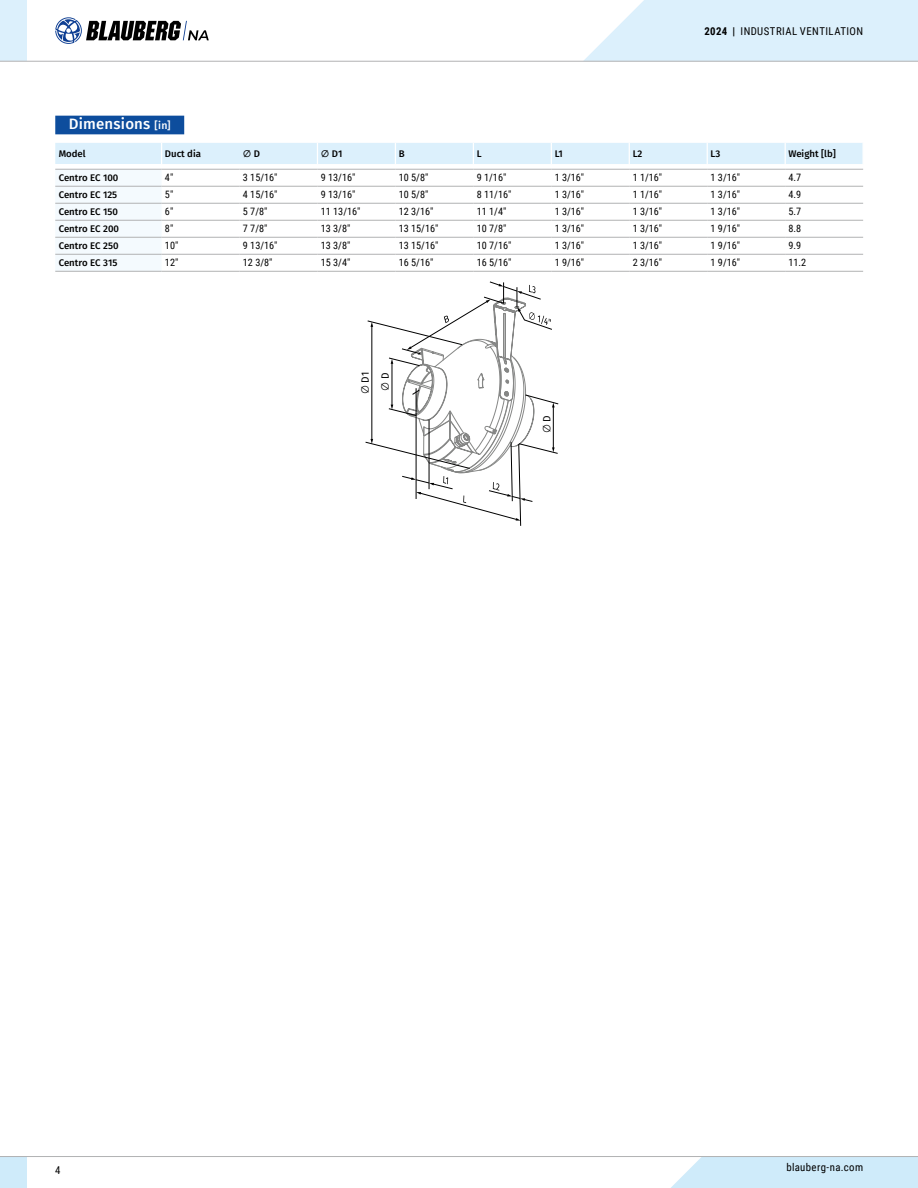
<style>
.page{position:relative;width:918px;height:1188px;background:#fff}
.page>*{position:absolute;margin:0;border:0;box-sizing:border-box;transform-origin:0 0}
.t1{font:500 15px "Fira Sans";letter-spacing:.015em;color:#fff}
.t2{font:10.8px "Roboto Condensed";letter-spacing:.035em;color:#000}
.t3{font:10.5px "Fira Sans";color:#000;scale:.95 1}
.t4{font:10.2px "Roboto Condensed";color:#000}
.t5{font:500 9.6px "Fira Sans";color:#000}
.s1{font-weight:700}
.s2{font-size:10.5px}
</style>
<div class="page">
<div style="left:55px;top:116px;width:129px;height:18px;background:#0d4d9d"></div>
<hr style="left:162px;top:271px;width:78px;height:1px;background:#b1b2b3">
<hr style="left:55px;top:271px;width:107px;height:1px;background:#b1b2b3">
<svg style="left:55px;top:143px;width:808px;height:128px"></svg>
<hr style="left:240px;top:186px;width:77px;height:1px;background:#b1b2b3">
<hr style="left:317px;top:186px;width:78px;height:1px;background:#b1b2b3">
<hr style="left:395px;top:186px;width:78px;height:1px;background:#b1b2b3">
<hr style="left:240px;top:203px;width:77px;height:1px;background:#b1b2b3">
<hr style="left:240px;top:220px;width:77px;height:1px;background:#b1b2b3">
<hr style="left:240px;top:237px;width:77px;height:1px;background:#b1b2b3">
<hr style="left:317px;top:203px;width:78px;height:1px;background:#b1b2b3">
<hr style="left:395px;top:203px;width:78px;height:1px;background:#b1b2b3">
<hr style="left:317px;top:220px;width:78px;height:1px;background:#b1b2b3">
<hr style="left:317px;top:237px;width:78px;height:1px;background:#b1b2b3">
<hr style="left:473px;top:186px;width:78px;height:1px;background:#b1b2b3">
<hr style="left:473px;top:203px;width:78px;height:1px;background:#b1b2b3">
<hr style="left:395px;top:220px;width:78px;height:1px;background:#b1b2b3">
<hr style="left:395px;top:237px;width:78px;height:1px;background:#b1b2b3">
<hr style="left:551px;top:186px;width:78px;height:1px;background:#b1b2b3">
<hr style="left:551px;top:203px;width:78px;height:1px;background:#b1b2b3">
<hr style="left:473px;top:220px;width:78px;height:1px;background:#b1b2b3">
<hr style="left:473px;top:237px;width:78px;height:1px;background:#b1b2b3">
<hr style="left:629px;top:186px;width:78px;height:1px;background:#b1b2b3">
<hr style="left:629px;top:203px;width:78px;height:1px;background:#b1b2b3">
<hr style="left:551px;top:220px;width:78px;height:1px;background:#b1b2b3">
<hr style="left:551px;top:237px;width:78px;height:1px;background:#b1b2b3">
<hr style="left:707px;top:186px;width:78px;height:1px;background:#b1b2b3">
<hr style="left:707px;top:203px;width:78px;height:1px;background:#b1b2b3">
<hr style="left:629px;top:220px;width:78px;height:1px;background:#b1b2b3">
<hr style="left:629px;top:237px;width:78px;height:1px;background:#b1b2b3">
<hr style="left:785px;top:186px;width:78px;height:1px;background:#b1b2b3">
<hr style="left:785px;top:203px;width:78px;height:1px;background:#b1b2b3">
<hr style="left:707px;top:220px;width:78px;height:1px;background:#b1b2b3">
<hr style="left:707px;top:237px;width:78px;height:1px;background:#b1b2b3">
<hr style="left:785px;top:220px;width:78px;height:1px;background:#b1b2b3">
<hr style="left:785px;top:237px;width:78px;height:1px;background:#b1b2b3">
<hr style="left:240px;top:254px;width:77px;height:1px;background:#b1b2b3">
<hr style="left:317px;top:254px;width:78px;height:1px;background:#b1b2b3">
<hr style="left:395px;top:254px;width:78px;height:1px;background:#b1b2b3">
<hr style="left:473px;top:254px;width:78px;height:1px;background:#b1b2b3">
<hr style="left:551px;top:254px;width:78px;height:1px;background:#b1b2b3">
<hr style="left:629px;top:254px;width:78px;height:1px;background:#b1b2b3">
<hr style="left:707px;top:254px;width:78px;height:1px;background:#b1b2b3">
<hr style="left:785px;top:254px;width:78px;height:1px;background:#b1b2b3">
<hr style="left:240px;top:271px;width:77px;height:1px;background:#b1b2b3">
<hr style="left:317px;top:271px;width:78px;height:1px;background:#b1b2b3">
<hr style="left:395px;top:271px;width:78px;height:1px;background:#b1b2b3">
<hr style="left:473px;top:271px;width:78px;height:1px;background:#b1b2b3">
<hr style="left:551px;top:271px;width:78px;height:1px;background:#b1b2b3">
<hr style="left:629px;top:271px;width:78px;height:1px;background:#b1b2b3">
<hr style="left:707px;top:271px;width:78px;height:1px;background:#b1b2b3">
<hr style="left:785px;top:271px;width:78px;height:1px;background:#b1b2b3">
<svg style="left:365px;top:281px;width:194px;height:245px"></svg>
<div style="left:671px;top:1157px;width:247px;height:31px;background:#cfebfa"></div>
<div style="left:0;top:1157px;width:27px;height:31px;background:#cfebfa"></div>
<hr style="left:0;top:1156px;width:918px;height:1px;background:#b1b2b3">
<div style="left:0;top:0;width:27px;height:61px;background:#dcf0fc"></div>
<hr style="left:0;top:61px;width:918px;height:1px;background:#b1b2b3">
<svg style="left:583px;top:0;width:335px;height:62px;background:#def0fb"></svg>
<svg style="left:55px;top:17px;width:154px;height:27px"></svg>
<p class="t2" style="left:705px;top:23px;width:160px"><span class="s1">2024 |</span> INDUSTRIAL VENTILATION</p>
<h1 class="t1" style="left:69px;top:114px;width:103px">Dimensions <span class="s2">[in]</span></h1>
<p class="t5" style="left:59px;top:147px;width:28px">Model</p>
<p class="t5" style="left:165px;top:147px;width:38px">Duct dia</p>
<p class="t5" style="left:243px;top:147px;width:19px">∅ D</p>
<p class="t5" style="left:321px;top:147px;width:23px">∅ D1</p>
<p class="t5" style="left:399px;top:147px;width:7px">B</p>
<p class="t5" style="left:477px;top:147px;width:6px">L</p>
<p class="t5" style="left:555px;top:147px;width:10px">L1</p>
<p class="t5" style="left:633px;top:147px;width:11px">L2</p>
<p class="t5" style="left:711px;top:147px;width:11px">L3</p>
<p class="t5" style="left:789px;top:147px;width:49px">Weight [lb]</p>
<p class="t5" style="left:59px;top:171px;width:61px">Centro EC 100</p>
<p class="t4" style="left:165px;top:171px;width:10px">4"</p>
<p class="t4" style="left:243px;top:171px;width:36px">3 15/16"</p>
<p class="t4" style="left:321px;top:171px;width:36px">9 13/16"</p>
<p class="t4" style="left:399px;top:171px;width:31px">10 5/8"</p>
<p class="t4" style="left:477px;top:171px;width:31px">9 1/16"</p>
<p class="t4" style="left:555px;top:171px;width:31px">1 3/16"</p>
<p class="t4" style="left:633px;top:171px;width:31px">1 1/16"</p>
<p class="t4" style="left:711px;top:171px;width:31px">1 3/16"</p>
<p class="t4" style="left:789px;top:171px;width:14px">4.7</p>
<p class="t5" style="left:59px;top:188px;width:60px">Centro EC 125</p>
<p class="t4" style="left:165px;top:188px;width:10px">5"</p>
<p class="t4" style="left:243px;top:188px;width:36px">4 15/16"</p>
<p class="t4" style="left:321px;top:188px;width:36px">9 13/16"</p>
<p class="t4" style="left:399px;top:188px;width:31px">10 5/8"</p>
<p class="t4" style="left:477px;top:188px;width:36px">8 11/16"</p>
<p class="t4" style="left:555px;top:188px;width:31px">1 3/16"</p>
<p class="t4" style="left:633px;top:188px;width:31px">1 1/16"</p>
<p class="t4" style="left:711px;top:188px;width:31px">1 3/16"</p>
<p class="t4" style="left:789px;top:188px;width:14px">4.9</p>
<p class="t5" style="left:59px;top:205px;width:61px">Centro EC 150</p>
<p class="t4" style="left:165px;top:205px;width:10px">6"</p>
<p class="t4" style="left:243px;top:205px;width:26px">5 7/8"</p>
<p class="t4" style="left:321px;top:205px;width:41px">11 13/16"</p>
<p class="t4" style="left:399px;top:205px;width:36px">12 3/16"</p>
<p class="t4" style="left:477px;top:205px;width:31px">11 1/4"</p>
<p class="t4" style="left:555px;top:205px;width:31px">1 3/16"</p>
<p class="t4" style="left:633px;top:205px;width:31px">1 3/16"</p>
<p class="t4" style="left:711px;top:205px;width:31px">1 3/16"</p>
<p class="t4" style="left:789px;top:205px;width:14px">5.7</p>
<p class="t5" style="left:59px;top:222px;width:62px">Centro EC 200</p>
<p class="t4" style="left:165px;top:222px;width:10px">8"</p>
<p class="t4" style="left:243px;top:222px;width:26px">7 7/8"</p>
<p class="t4" style="left:321px;top:222px;width:31px">13 3/8"</p>
<p class="t4" style="left:399px;top:222px;width:41px">13 15/16"</p>
<p class="t4" style="left:477px;top:222px;width:31px">10 7/8"</p>
<p class="t4" style="left:555px;top:222px;width:31px">1 3/16"</p>
<p class="t4" style="left:633px;top:222px;width:31px">1 3/16"</p>
<p class="t4" style="left:711px;top:222px;width:31px">1 9/16"</p>
<p class="t4" style="left:789px;top:222px;width:14px">8.8</p>
<p class="t5" style="left:59px;top:239px;width:61px">Centro EC 250</p>
<p class="t4" style="left:165px;top:239px;width:15px">10"</p>
<p class="t4" style="left:243px;top:239px;width:36px">9 13/16"</p>
<p class="t4" style="left:321px;top:239px;width:31px">13 3/8"</p>
<p class="t4" style="left:399px;top:239px;width:41px">13 15/16"</p>
<p class="t4" style="left:477px;top:239px;width:36px">10 7/16"</p>
<p class="t4" style="left:555px;top:239px;width:31px">1 3/16"</p>
<p class="t4" style="left:633px;top:239px;width:31px">1 3/16"</p>
<p class="t4" style="left:711px;top:239px;width:31px">1 9/16"</p>
<p class="t4" style="left:789px;top:239px;width:14px">9.9</p>
<p class="t5" style="left:59px;top:256px;width:60px">Centro EC 315</p>
<p class="t4" style="left:165px;top:256px;width:15px">12"</p>
<p class="t4" style="left:243px;top:256px;width:31px">12 3/8"</p>
<p class="t4" style="left:321px;top:256px;width:31px">15 3/4"</p>
<p class="t4" style="left:399px;top:256px;width:36px">16 5/16"</p>
<p class="t4" style="left:477px;top:256px;width:36px">16 5/16"</p>
<p class="t4" style="left:555px;top:256px;width:31px">1 9/16"</p>
<p class="t4" style="left:633px;top:256px;width:31px">2 3/16"</p>
<p class="t4" style="left:711px;top:256px;width:31px">1 9/16"</p>
<p class="t4" style="left:789px;top:256px;width:19px">11.2</p>
<p class="t3" style="left:358px;top:394px;width:25px;rotate:-90deg">∅ D1</p>
<p class="t3" style="left:378px;top:391px;width:21px;rotate:-90deg">∅ D</p>
<p class="t3" style="left:539px;top:433px;width:21px;rotate:-90deg">∅ D</p>
<p class="t2" style="left:55px;top:1163px;width:7px">4</p>
<p class="t2" style="left:786px;top:1160px;width:78px">blauberg-na.com</p>
</div>
